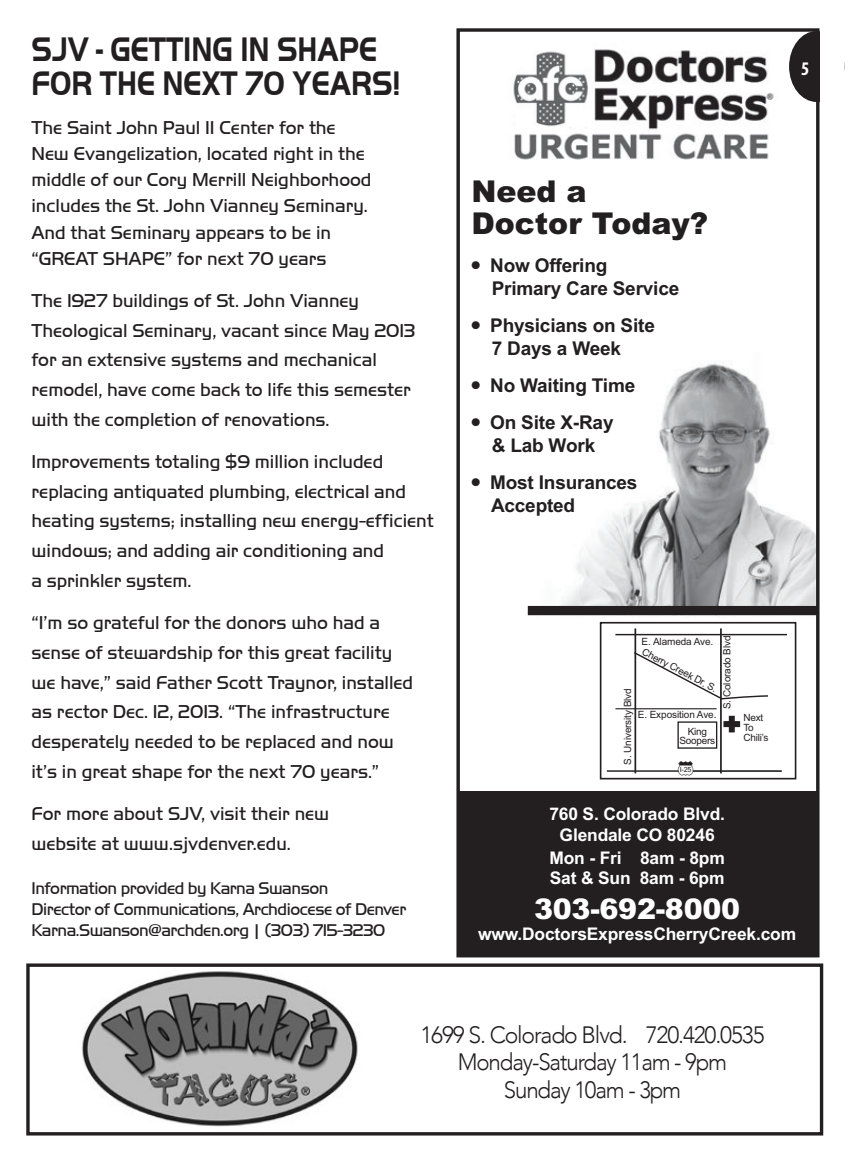
<style>
.page{position:relative;width:851px;height:1166px;background:#fff}
.page>*{position:absolute;margin:0;border:0;box-sizing:border-box;transform-origin:0 0}
.t1{font:700 35.18px "Handel Got D";color:#231f20;scale:.84 1}
.t2{font:900 30.1px/31.7px "Arial";color:#231f20}
.t3{font:900 28.53px "Arial";letter-spacing:-.01em;color:#fff}
.t4{font:900 28.53px "Arial";color:#231f20}
.t5{font:300 23.62px "Avenir";letter-spacing:-.05em;color:#231f20;scale:.94 1}
.t6{font:300 23.62px "Avenir";letter-spacing:-.05em;color:#231f20}
.t7{font:19.25px "Handel Got D Ligh";color:#231f20}
.t8{font:700 condensed 19.25px "Myriad Pro";color:#fff}
.t9{font:700 19.07px/22.8px "Arial";letter-spacing:-.01em;color:#231f20}
.t10{font:17.5px "Handel Got D Ligh";letter-spacing:-.025em;color:#231f20}
.t11{font:700 17.32px/20.8px "Arial";letter-spacing:-.01em;color:#fff;text-align:center}
.t12{font:9.97px/10px "Arial";letter-spacing:-.01em;color:#231f20;text-align:center}
.t13{font:7.17px "Arial";color:#231f20}
.s1{font-family:"Carta Normal";font-size:14.17px}
</style>
<div class="page">
<img style="left:82px;top:971px;width:276px;height:156px">
<div style="left:26px;top:963px;width:797px;height:172px;border:3px solid #231f20"></div>
<div style="left:789px;top:31px;width:55px;height:71px;background:#231f20;border-radius:50%"></div>
<div style="left:820px;top:30px;width:24px;height:73px;background:#fff"></div>
<div style="left:458px;top:791px;width:359px;height:164px;background:#231f20"></div>
<img style="left:522px;top:361px;width:293px;height:256px">
<img style="left:513px;top:49px;width:261px;height:111px">
<div style="left:456px;top:28px;width:363px;height:929px;border:3px solid #231f20"></div>
<div style="left:599px;top:622px;width:197px;height:157px;border:2px solid #231f20"></div>
<hr style="left:615px;top:634px;width:172px;height:1px;background:#231f20">
<hr style="left:615px;top:708px;width:101px;height:1px;background:#231f20">
<hr style="left:720px;top:628px;width:1px;height:145px;background:#231f20">
<hr style="left:634px;top:628px;width:2px;height:145px;background:#231f20">
<svg style="left:634px;top:650px;width:134px;height:51px"></svg>
<hr style="left:607px;top:770px;width:71px;height:1px;background:#231f20">
<hr style="left:693px;top:770px;width:88px;height:2px;background:#231f20">
<div style="left:677px;top:721px;width:40px;height:27px;border:1px solid #231f20"></div>
<svg style="left:723px;top:715px;width:17px;height:18px"></svg>
<div style="left:527px;top:606px;width:291px;height:9px;background:#231f20"></div>
<p class="t1" style="left:32px;top:29px;width:413px">SJV - GETTING IN SHAPE</p>
<p class="t1" style="left:32px;top:63px;width:441px">FOR THE NEXT 70 YEARS!</p>
<p class="t7" style="left:32px;top:116px;width:306px">The Saint John Paul II Center for the</p>
<p class="t7" style="left:32px;top:142px;width:335px">New Evangelization, located right in the</p>
<p class="t7" style="left:32px;top:169px;width:341px">middle of our Cory Merrill Neighborhood</p>
<p class="t7" style="left:32px;top:195px;width:338px">includes the St. John Vianney Seminary.</p>
<p class="t7" style="left:32px;top:221px;width:301px">And that Seminary appears to be in</p>
<p class="t7" style="left:32px;top:248px;width:296px">“GREAT SHAPE” for next 70 years</p>
<p class="t7" style="left:32px;top:290px;width:329px">The 1927 buildings of St. John Vianney</p>
<p class="t7" style="left:32px;top:319px;width:385px">Theological Seminary, vacant since May 2013</p>
<p class="t7" style="left:32px;top:349px;width:347px">for an extensive systems and mechanical</p>
<p class="t7" style="left:32px;top:379px;width:381px">remodel, have come back to life this semester</p>
<p class="t7" style="left:32px;top:408px;width:299px">with the completion of renovations.</p>
<p class="t7" style="left:32px;top:450px;width:353px">Improvements totaling $9 million included</p>
<p class="t7" style="left:32px;top:480px;width:376px">replacing antiquated plumbing, electrical and</p>
<p class="t7" style="left:32px;top:510px;width:404px">heating systems; installing new energy-efficient</p>
<p class="t7" style="left:32px;top:540px;width:354px">windows; and adding air conditioning and</p>
<p class="t7" style="left:32px;top:569px;width:161px">a sprinkler system.</p>
<p class="t7" style="left:32px;top:611px;width:350px">“I’m so grateful for the donors who had a</p>
<p class="t7" style="left:32px;top:641px;width:362px">sense of stewardship for this great facility</p>
<p class="t7" style="left:32px;top:671px;width:383px">we have,” said Father Scott Traynor, installed</p>
<p class="t7" style="left:32px;top:701px;width:360px">as rector Dec. 12, 2013. “The infrastructure</p>
<p class="t7" style="left:32px;top:730px;width:364px">desperately needed to be replaced and now</p>
<p class="t7" style="left:32px;top:760px;width:349px">it’s in great shape for the next 70 years.”</p>
<p class="t7" style="left:32px;top:802px;width:299px">For more about SJV, visit their new</p>
<p class="t7" style="left:32px;top:832px;width:261px">website at www.sjvdenver.edu.</p>
<p class="t10" style="left:32px;top:878px;width:298px">Information provided by Karna Swanson</p>
<p class="t10" style="left:32px;top:899px;width:376px">Director of Communications, Archdiocese of Denver</p>
<p class="t10" style="left:32px;top:920px;width:355px">Karna.Swanson@archden.org | (303) 715-3230</p>
<p class="t2" style="left:471px;top:174px;width:238px">Need a<br>Doctor Today?</p>
<p class="t9" style="left:491px;top:255px;width:189px;text-indent:-20px">● Now Offering<br>Primary Care Service</p>
<p class="t9" style="left:491px;top:314px;width:165px;text-indent:-20px">● Physicians on Site<br>7 Days a Week</p>
<p class="t9" style="left:471px;top:374px;width:165px">● No Waiting Time</p>
<p class="t9" style="left:471px;top:411px;width:144px;text-align:center">● On Site X-Ray &amp; Lab Work</p>
<p class="t9" style="left:491px;top:471px;width:148px;text-indent:-20px">● Most Insurances<br>Accepted</p>
<p class="t8" style="left:801px;top:56px;width:10px">5</p>
<p class="t12" style="left:645px;top:646px;width:84px;rotate:28deg">Cherry Creek Dr. S.</p>
<p class="t12" style="left:722px;top:709px;width:75px;rotate:-90deg">S. Colorado Blvd</p>
<p class="t12" style="left:641px;top:636px;width:73px">E. Alameda Ave.</p>
<p class="t12" style="left:622px;top:764px;width:78px;rotate:-90deg">S. University Blvd</p>
<p class="t12" style="left:637px;top:710px;width:80px">E. Exposition Ave.</p>
<p class="t4" style="left:722px;top:703px;width:20px">+</p>
<p class="t12" style="left:743px;top:712px;width:26px;text-align:left">Next<br>To<br>Chili’s</p>
<p class="t12" style="left:679px;top:727px;width:37px;line-height:8.6px">King<br>Soopers</p>
<p class="t13" style="left:678px;top:765px;width:19px"><span class="s1">U</span>I-25</p>
<p class="t11" style="left:549px;top:804px;width:177px">760 S. Colorado Blvd.<br>Glendale CO 80246</p>
<p class="t11" style="left:549px;top:847px;width:177px;text-align:left">Mon - Fri 8am - 8pm<br>Sat &amp; Sun 8am - 6pm</p>
<p class="t3" style="left:534px;top:887px;width:207px">303-692-8000</p>
<p class="t11" style="left:478px;top:923px;width:319px">www.DoctorsExpressCherryCreek.com</p>
<p class="t6" style="left:420px;top:1020px;width:345px">1699 S. Colorado Blvd. 720.420.0535</p>
<p class="t5" style="left:458px;top:1048px;width:288px">Monday-Saturday 11am - 9pm</p>
<p class="t5" style="left:503px;top:1075px;width:190px">Sunday 10am - 3pm</p>
</div>
